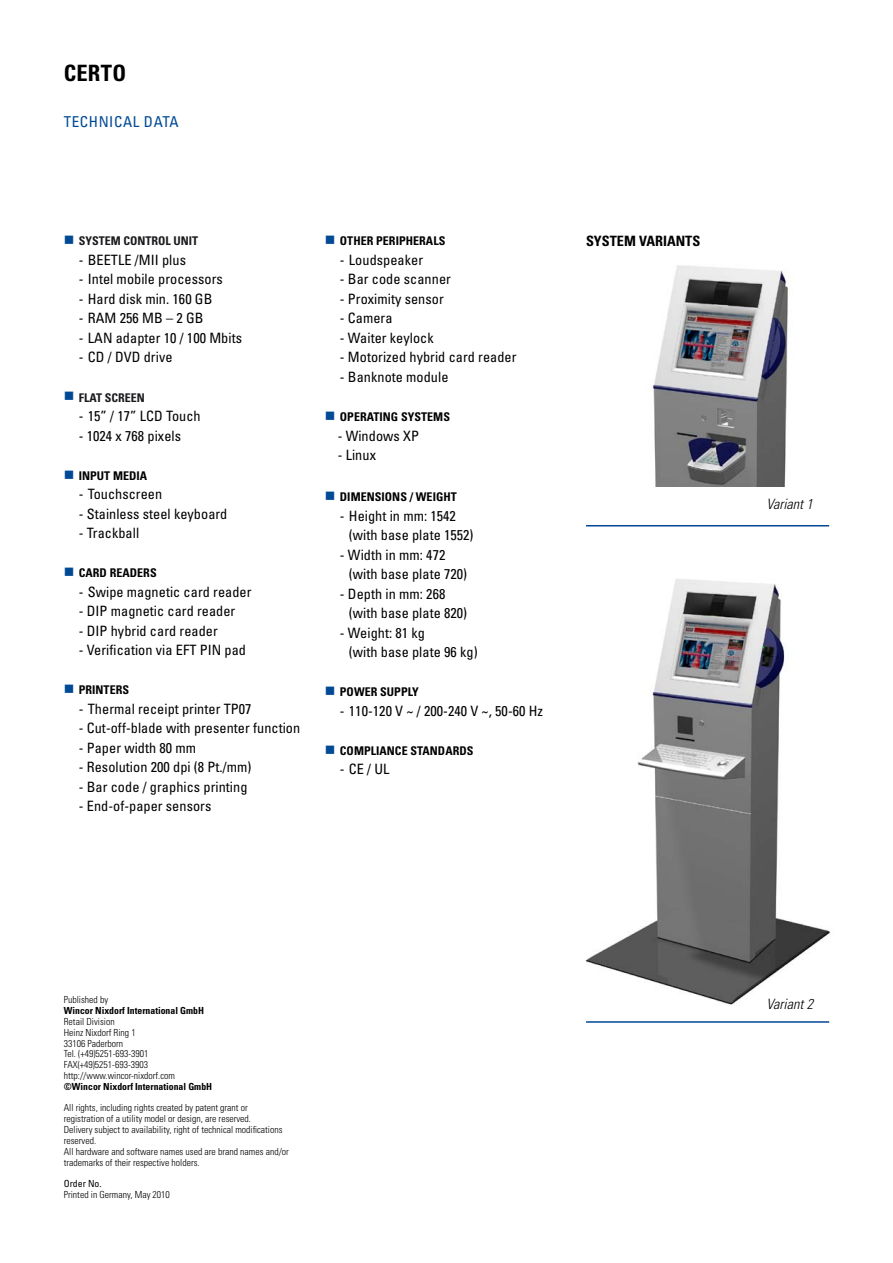
<style>
.page{position:relative;width:893px;height:1263px;background:#fff}
.page>*{position:absolute;margin:0;border:0;box-sizing:border-box;transform-origin:0 0}
.t1{font:700 condensed 22.5px "Univers";letter-spacing:.01em;color:#000}
.t2{font:condensed 15px "Univers";color:#004995}
.t3{font:condensed 14.25px/19.5px "Univers";letter-spacing:.005em;color:#000}
.t4{font:italic 300 condensed 14.25px "Univers";color:#000}
.t5{font:700 condensed 14.25px "Univers";color:#000}
.t6{font:700 condensed 12px "Univers";letter-spacing:.005em;color:#000}
.t7{font:700 condensed 12px "Univers";color:#1b1b1f}
.t8{font:300 condensed 9.75px/10.8px "Univers";color:#000}
.t9{font:700 condensed 9.75px "Univers";color:#000}
.t10{font:condensed 9.75px "Univers";color:#000}
</style>
<div class="page">
<img style="left:585px;top:525px;width:246px;height:498px">
<hr style="left:586px;top:525px;width:243px;height:1px;background:#004895">
<hr style="left:586px;top:1021px;width:243px;height:2px;background:#004895">
<img style="left:652px;top:265px;width:136px;height:222px">
<h1 class="t1" style="left:64px;top:59px;width:64px">CERTO</h1>
<p class="t2" style="left:64px;top:113px;width:100px">Techn ical Data</p>
<p class="t7" style="left:79px;top:234px;width:121px">SYSTEM CONTROL UNIT</p>
<p class="t3" style="left:79px;top:250px;width:109px">- BEETLE /MII plus</p>
<p class="t3" style="left:79px;top:269px;width:146px">- I ntel mobile processors</p>
<p class="t3" style="left:79px;top:289px;width:135px">- Hard disk min. 160 GB</p>
<p class="t3" style="left:79px;top:308px;width:126px">- RAM 256 MB – 2 GB</p>
<p class="t3" style="left:79px;top:328px;width:165px">- LAN adapter 10 / 100 Mbits</p>
<p class="t3" style="left:79px;top:347px;width:95px">- CD / DVD drive</p>
<p class="t7" style="left:79px;top:390px;width:67px">FLAT SCREEN</p>
<p class="t3" style="left:79px;top:406px;width:123px">- 15” / 17” LCD Touch</p>
<p class="t3" style="left:79px;top:425px;width:104px">- 1024 x 768 pixels</p>
<p class="t6" style="left:79px;top:468px;width:70px">INPUT MEDIA</p>
<p class="t3" style="left:79px;top:484px;width:85px">- Touchscreen</p>
<p class="t3" style="left:79px;top:503px;width:150px">- Stainless steel keyboard</p>
<p class="t3" style="left:79px;top:523px;width:62px">- Trackball</p>
<p class="t6" style="left:79px;top:565px;width:79px">CARD READERS</p>
<p class="t3" style="left:79px;top:581px;width:174px">- Swipe magnetic card reader</p>
<p class="t3" style="left:79px;top:601px;width:158px">- DI P magnetic card reader</p>
<p class="t3" style="left:79px;top:620px;width:141px">- DI P hybrid card reader</p>
<p class="t3" style="left:79px;top:640px;width:169px">- Verification via EFT PI N pad</p>
<p class="t6" style="left:79px;top:682px;width:52px">PRINTERS</p>
<p class="t3" style="left:79px;top:698px;width:174px">- Thermal receipt printer TP07</p>
<p class="t3" style="left:79px;top:718px;width:223px">- Cut-off-blade with presenter function</p>
<p class="t3" style="left:79px;top:737px;width:119px">- Paper width 80 mm</p>
<p class="t3" style="left:79px;top:757px;width:174px">- Resolution 200 dpi (8 Pt./mm)</p>
<p class="t3" style="left:79px;top:776px;width:170px">- Bar code / graphics printing</p>
<p class="t3" style="left:79px;top:796px;width:134px">- End-of-paper sensors</p>
<p class="t6" style="left:340px;top:234px;width:107px">OTHER PERIPHERALS</p>
<p class="t3" style="left:340px;top:250px;width:85px">- Loudspeaker</p>
<p class="t3" style="left:340px;top:269px;width:112px">- Bar code scanner</p>
<p class="t3" style="left:340px;top:289px;width:105px">- Proximity sensor</p>
<p class="t3" style="left:340px;top:308px;width:54px">- Camera</p>
<p class="t3" style="left:340px;top:328px;width:95px">- Waiter keylock</p>
<p class="t3" style="left:340px;top:347px;width:178px">- Motorized hybrid card reader</p>
<p class="t3" style="left:340px;top:367px;width:110px">- Banknote module</p>
<p class="t6" style="left:340px;top:409px;width:112px">OPERATING SYSTEMS</p>
<p class="t3" style="left:338px;top:425px;width:83px">- Windows XP</p>
<p class="t3" style="left:338px;top:445px;width:40px">- Linux</p>
<p class="t6" style="left:340px;top:489px;width:118px">DIMENSIONS / WEIGHT</p>
<p class="t3" style="left:349px;top:505px;width:126px;text-indent:-9px">- Height in mm: 1542 (with base plate 1552)</p>
<p class="t3" style="left:349px;top:544px;width:120px;text-indent:-9px">- Width in mm: 472 (with base plate 720)</p>
<p class="t3" style="left:349px;top:583px;width:120px;text-indent:-9px">- Depth in mm: 268 (with base plate 820)</p>
<p class="t3" style="left:349px;top:622px;width:130px;text-indent:-9px">- Weight: 81 kg<br>(with base plate 96 kg)</p>
<p class="t6" style="left:340px;top:684px;width:80px">POWER SUPPLY</p>
<p class="t3" style="left:340px;top:700px;width:205px">- 110-120 V ~ / 200-240 V ~, 50-60 H z</p>
<p class="t6" style="left:340px;top:743px;width:135px">COMPLIANCE STANDARDS</p>
<p class="t3" style="left:340px;top:759px;width:50px">- CE / UL</p>
<p class="t5" style="left:586px;top:232px;width:116px">SYSTEM VARIANTS</p>
<p class="t4" style="left:766px;top:495px;width:48px">Variant 1</p>
<p class="t8" style="left:64px;top:994px;width:46px">Published by</p>
<p class="t9" style="left:64px;top:1005px;width:142px">Wincor Nixdorf International GmbH</p>
<p class="t8" style="left:64px;top:1016px;width:113px">Retail Division<br>Heinz Nixdorf Ring 1<br>33106 Paderborn<br>Tel. (+49)5251-693-3901<br>FAX(+49)5251-693-3903 http://www.wincor-nixdorf.com</p>
<p class="t9" style="left:64px;top:1080px;width:150px">©Wincor Nixdorf International GmbH</p>
<p class="t8" style="left:64px;top:1102px;width:227px">All rights, including rights created by patent grant or registration of a utility model or design, are reserved.<br>Delivery subject to availability, right of technical modifications reserved.<br>All hardware and software names used are brand names and/or trademarks of their respective holders.</p>
<p class="t10" style="left:64px;top:1177px;width:39px">Order No.</p>
<p class="t8" style="left:64px;top:1189px;width:108px">Printed in Germany, May 2010</p>
<p class="t4" style="left:767px;top:996px;width:48px">Variant 2</p>
</div>
